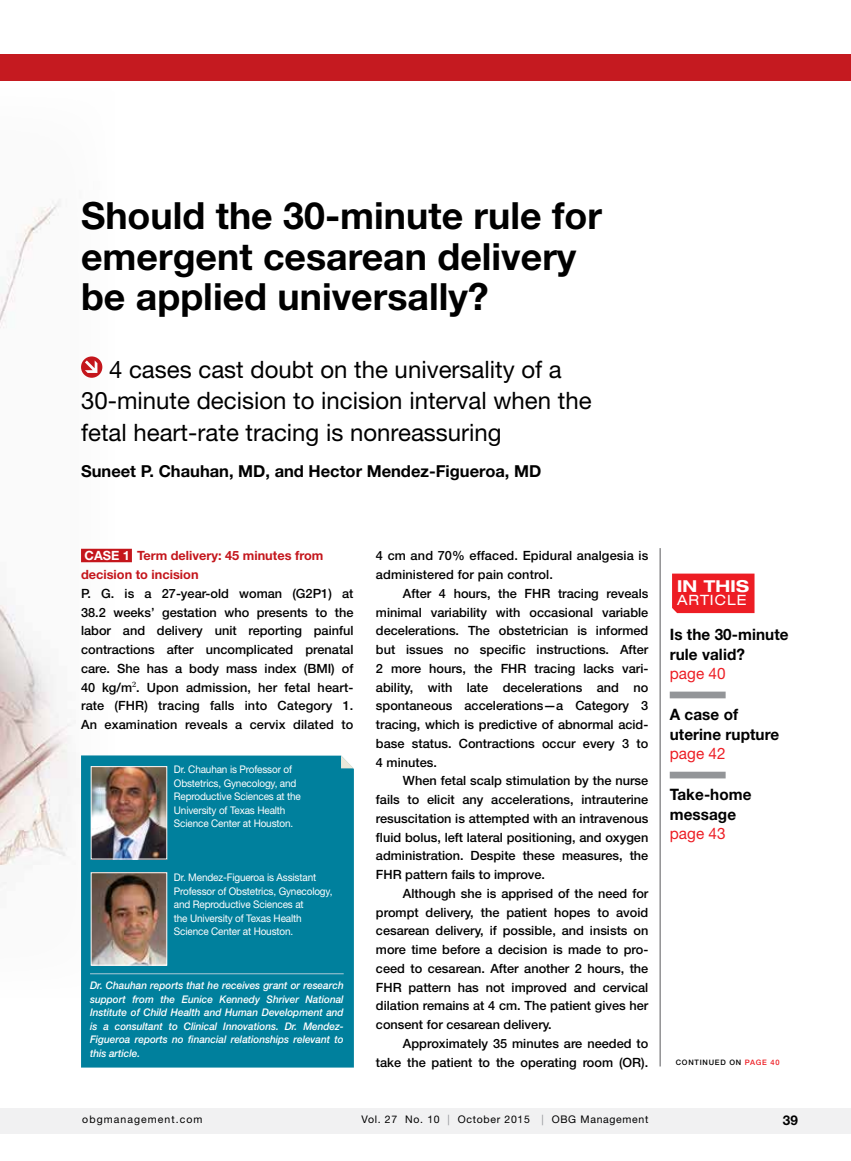
<style>
.page{position:relative;width:851px;height:1161px;background:#fff}
.page>*{position:absolute;margin:0;border:0;box-sizing:border-box;transform-origin:0 0}
.t1{font:700 37.5px/40.5px "Helvetica Neue LT Std";color:#000}
.t2{font:24px/31.5px "Helvetica Neue LT Std";color:#000}
.t3{font:700 16.5px "Helvetica Neue LT Std";color:#000}
.t4{font:700 expanded 16.5px "Helvetica Neue LT Std";letter-spacing:.015em;color:#fff}
.t5{font:700 15.75px/19.5px "Helvetica Neue LT Std";letter-spacing:.005em;color:#000}
.t6{font:15.75px "Helvetica Neue LT Std";letter-spacing:.005em;color:#ed1d24}
.t7{font:expanded 14.25px "Helvetica Neue LT Std";letter-spacing:.07em;color:#fff}
.t8{font:700 13.5px "Helvetica Neue LT Std";color:#000}
.t9{font:500 12.75px/18.8px "Helvetica Neue LT Std";color:#000;text-align:justify}
.t10{font:700 12.75px/18.8px "Helvetica Neue LT Std";color:#c4161c}
.t11{font:10.5px/13.5px "Helvetica Neue LT Std";letter-spacing:-.015em;color:#fff;scale:.95 1}
.t12{font:italic 500 10.5px/13.5px "Helvetica Neue LT Std";letter-spacing:-.005em;color:#fff;text-align:justify;scale:.95 1}
.t13{font:10.5px "Helvetica Neue LT Std";letter-spacing:.065em;color:#000}
.t14{font:10.5px "Helvetica Neue LT Std";letter-spacing:.1em;color:#000}
.t15{font:500 7.5px "Helvetica Neue LT Std";letter-spacing:.1em;color:#000}
.s1{color:#fff}
.s2{color:#ed1d24}
.s3{color:#939598}
</style>
<div class="page">
<img style="left:0;top:199px;width:114px;height:688px">
<hr style="left:659px;top:548px;width:1px;height:518px;background:#58595b">
<div style="left:669px;top:692px;width:56px;height:6px;background:#939598"></div>
<div style="left:669px;top:772px;width:56px;height:6px;background:#939598"></div>
<div style="left:672px;top:574px;width:82px;height:39px;background:#ed1d24"></div>
<div style="left:0;top:1108px;width:850px;height:26px;background:#f1f1f2"></div>
<div style="left:81px;top:549px;width:51px;height:13px;background:#c4161c"></div>
<div style="left:0;top:54px;width:850px;height:27px;background:#c51a20"></div>
<svg style="left:81px;top:356px;width:21px;height:22px"></svg>
<div style="left:81px;top:755px;width:273px;height:313px;background:#00809d"></div>
<hr style="left:90px;top:973px;width:254px;height:1px;background:#accad7">
<img style="left:93px;top:768px;width:72px;height:89px">
<div style="left:91px;top:766px;width:76px;height:93px;border:1px solid #fff"></div>
<img style="left:93px;top:874px;width:72px;height:90px">
<div style="left:91px;top:872px;width:76px;height:94px;border:1px solid #fff"></div>
<svg style="left:341px;top:755px;width:13px;height:13px"></svg>
<h1 class="t1" style="left:81px;top:195px;width:522px">Should the 30-minute rule for emergent cesarean delivery be applied universally?</h1>
<h2 class="t2" style="left:81px;top:353px;width:512px;text-indent:28px">4 cases cast doubt on the universality of a<br>30-minute decision to incision interval when the fetal heart-rate tracing is nonreassuring</h2>
<p class="t3" style="left:81px;top:461px;width:461px">Suneet P. Chauhan, MD, and Hector Mendez-Figueroa, MD</p>
<p class="t10" style="left:81px;top:546px;width:244px"><span class="s1">CASE 1</span> Term delivery: 45 minutes from decision to incision</p>
<p class="t9" style="left:81px;top:584px;width:274px">P. G. is a 27-year-old woman (G2P1) at 38.2 weeks’ gestation who presents to the labor and delivery unit reporting painful contractions after uncomplicated prenatal care. She has a body mass index (BMI) of 40 kg/m<sup>2</sup>. Upon admission, her fetal heart&shy;rate (FHR) tracing falls into Category 1.<br>An examination reveals a cervix dilated to</p>
<p class="t11" style="left:174px;top:763px;width:135px">Dr. Chauhan is Professor of<br>Obstetrics, Gynecology, and<br>Reproductive Sciences at the<br>University of Texas Health<br>Science Center at Houston.</p>
<p class="t11" style="left:174px;top:871px;width:168px">Dr. Mendez-Figueroa is Assistant<br>Professor of Obstetrics, Gynecology, and Reproductive Sciences at<br>the University of Texas Health<br>Science Center at Houston.</p>
<p class="t12" style="left:90px;top:979px;width:268px">Dr. Chauhan reports that he receives grant or research support from the Eunice Kennedy Shriver National Institute of Child Health and Human Development and is a consultant to Clinical Innovations. Dr. Mendez-Figueroa reports no financial relationships relevant to this article.</p>
<p class="t9" style="left:376px;top:546px;width:274px">4 cm and 70% effaced. Epidural analgesia is administered for pain control.</p>
<p class="t9" style="left:376px;top:584px;width:274px;text-indent:27px">After 4 hours, the FHR tracing reveals minimal variability with occasional variable decelerations. The obstetrician is informed but issues no specific instructions. After 2 more hours, the FHR tracing lacks vari&shy;ability, with late decelerations and no spontaneous accelerations—a Category 3 tracing, which is predictive of abnormal acid&shy;base status. Contractions occur every 3 to 4 minutes.</p>
<p class="t9" style="left:376px;top:771px;width:274px;text-indent:27px">When fetal scalp stimulation by the nurse fails to elicit any accelerations, intrauterine resuscitation is attempted with an intravenous fluid bolus, left lateral positioning, and oxygen administration. Despite these measures, the FHR pattern fails to improve.</p>
<p class="t9" style="left:376px;top:884px;width:274px;text-indent:27px">Although she is apprised of the need for prompt delivery, the patient hopes to avoid cesarean delivery, if possible, and insists on more time before a decision is made to pro&shy;ceed to cesarean. After another 2 hours, the FHR pattern has not improved and cervical dilation remains at 4 cm. The patient gives her consent for cesarean delivery.</p>
<p class="t9" style="left:376px;top:1034px;width:274px;text-align:right">Approximately 35 minutes are needed to take the patient to the operating room (OR).</p>
<p class="t4" style="left:677px;top:576px;width:73px">IN THIS</p>
<p class="t7" style="left:677px;top:592px;width:71px">ARTICLE</p>
<p class="t5" style="left:669px;top:624px;width:120px">Is the 30-minute rule valid?</p>
<p class="t6" style="left:669px;top:664px;width:57px">page 40</p>
<p class="t5" style="left:669px;top:705px;width:111px">A case of uterine rupture</p>
<p class="t6" style="left:669px;top:744px;width:57px">page 42</p>
<p class="t5" style="left:669px;top:785px;width:83px">Take-home message</p>
<p class="t6" style="left:669px;top:824px;width:57px">page 43</p>
<p class="t15" style="left:675px;top:1058px;width:105px">CONTINUED ON <span class="s2">PAGE 40</span></p>
<p class="t14" style="left:82px;top:1114px;width:122px">obgmanagement.com</p>
<p class="t13" style="left:361px;top:1114px;width:288px">Vol. 27 No. 10 <span class="s3">|</span> October 2015 <span class="s3">|</span> OBG Management</p>
<p class="t8" style="left:782px;top:1112px;width:17px">39</p>
</div>
